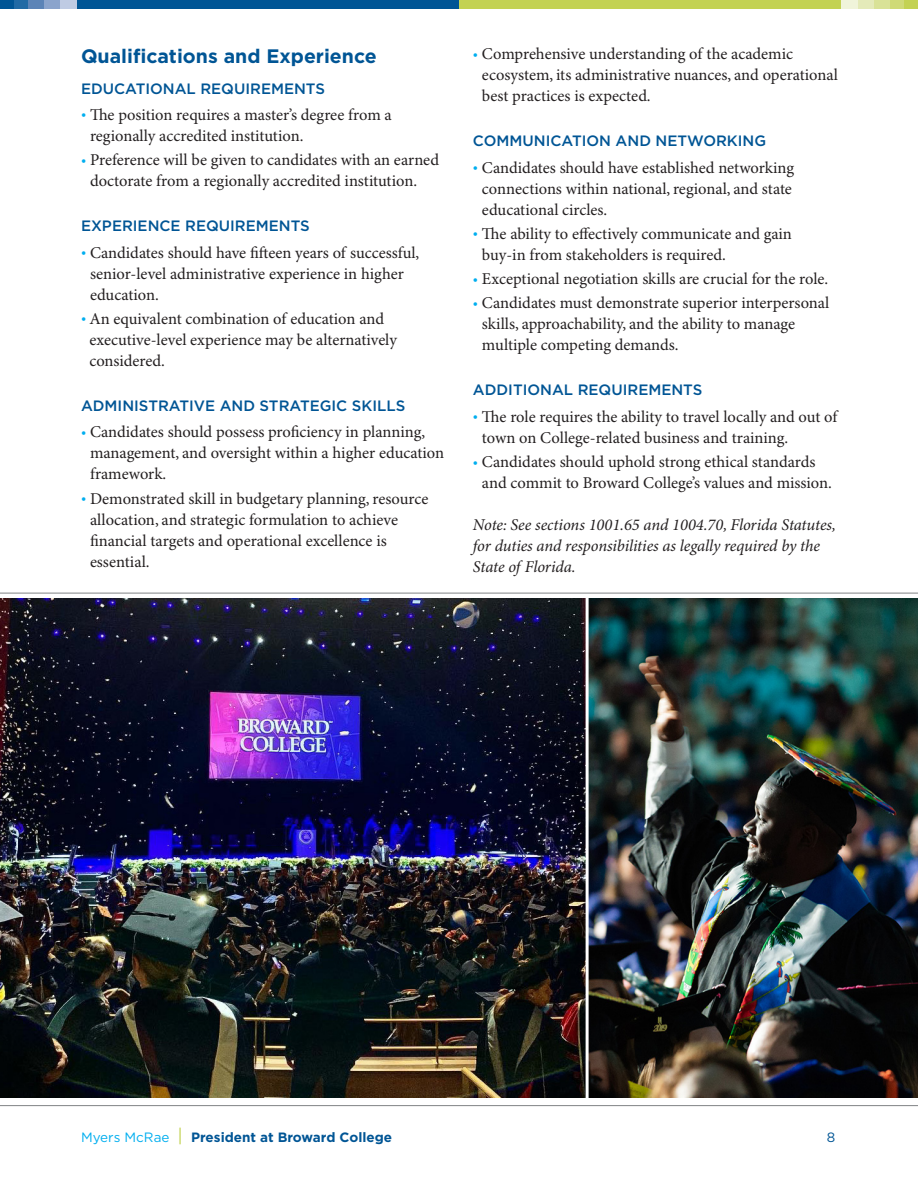
<style>
.page{position:relative;width:918px;height:1188px;background:#fff}
.page>*{position:absolute;margin:0;border:0;box-sizing:border-box;transform-origin:0 0}
.t1{font:700 19.5px "Gotham";color:#005595}
.t2{font:16.5px/21px "Minion Pro";color:#231f20}
.t3{font:italic 16.5px/21px "Minion Pro";letter-spacing:-.01em;color:#231f20}
.t4{font:500 15px "Gotham";color:#005595}
.t5{font:700 13.5px "Gotham";color:#005595}
.t6{font:13.5px "Gotham";color:#005595}
.s1{font-size:13.5px;color:#00aeef}
.s2{font-weight:400;color:#00aeef}
.s3{font-weight:400;font-size:18px;color:#c3d253}
</style>
<div class="page">
<div style="left:0;top:0;width:783px;height:9px;background:#005595"></div>
<div style="left:14px;top:0;width:61px;height:9px;background:#216aa5"></div>
<div style="left:29px;top:0;width:16px;height:9px;background:#5c84b7"></div>
<div style="left:45px;top:0;width:16px;height:9px;background:#8ba4cc"></div>
<div style="left:61px;top:0;width:16px;height:9px;background:#bfcbe3"></div>
<div style="left:459px;top:0;width:459px;height:9px;background:#c3d253"></div>
<div style="left:843px;top:0;width:61px;height:9px;background:#cfda77"></div>
<div style="left:873px;top:0;width:16px;height:9px;background:#d9e297"></div>
<div style="left:857px;top:0;width:16px;height:9px;background:#e4eab9"></div>
<div style="left:841px;top:0;width:16px;height:9px;background:#f0f4da"></div>
<svg style="left:0;top:592px;width:918px;height:514px"></svg>
<img style="left:0;top:598px;width:918px;height:499px">
<hr style="left:586px;top:596px;width:3px;height:506px;background:#fff">
<p class="t1" style="left:81px;top:43px;width:297px">Qualifications and Experience</p>
<p class="t4" style="left:81px;top:78px;width:246px">EDUCATIONAL REQUIREMENTS</p>
<p class="t2" style="left:90px;top:105px;width:303px;text-indent:-9px"><span class="s1">•</span> The position requires a master’s degree from a regionally accredited institution.</p>
<p class="t2" style="left:90px;top:150px;width:351px;text-indent:-9px"><span class="s1">•</span> Preference will be given to candidates with an earned doctorate from a regionally accredited institution.</p>
<p class="t4" style="left:81px;top:216px;width:230px">EXPERIENCE REQUIREMENTS</p>
<p class="t2" style="left:90px;top:243px;width:331px;text-indent:-9px"><span class="s1">•</span> Candidates should have fifteen years of successful, senior-level administrative experience in higher education.</p>
<p class="t2" style="left:89px;top:309px;width:309px;text-indent:-8px"><span class="s1">•</span> An equivalent combination of education and executive-level experience may be alternatively considered.</p>
<p class="t4" style="left:81px;top:396px;width:326px">ADMINISTRATIVE AND STRATEGIC SKILLS</p>
<p class="t2" style="left:90px;top:422px;width:356px;text-indent:-9px"><span class="s1">•</span> Candidates should possess proficiency in planning, management, and oversight within a higher education framework.</p>
<p class="t2" style="left:90px;top:488px;width:340px;text-indent:-9px"><span class="s1">•</span> Demonstrated skill in budgetary planning, resource allocation, and strategic formulation to achieve financial targets and operational excellence is essential.</p>
<p class="t2" style="left:482px;top:44px;width:357px;text-indent:-9px"><span class="s1">•</span> Comprehensive understanding of the academic ecosystem, its administrative nuances, and operational best practices is expected.</p>
<p class="t4" style="left:473px;top:131px;width:295px">COMMUNICATION AND NETWORKING</p>
<p class="t2" style="left:482px;top:158px;width:314px;text-indent:-9px"><span class="s1">•</span> Candidates should have established networking connections within national, regional, and state educational circles.</p>
<p class="t2" style="left:482px;top:224px;width:312px;text-indent:-9px"><span class="s1">•</span> The ability to effectively communicate and gain buy-in from stakeholders is required.</p>
<p class="t2" style="left:473px;top:269px;width:357px"><span class="s1">•</span> Exceptional negotiation skills are crucial for the role.</p>
<p class="t2" style="left:482px;top:293px;width:349px;text-indent:-9px"><span class="s1">•</span> Candidates must demonstrate superior interpersonal skills, approachability, and the ability to manage multiple competing demands.</p>
<p class="t4" style="left:473px;top:380px;width:231px">ADDITIONAL REQUIREMENTS</p>
<p class="t2" style="left:482px;top:407px;width:357px;text-indent:-9px"><span class="s1">•</span> The role requires the ability to travel locally and out of town on College-related business and training.</p>
<p class="t2" style="left:482px;top:452px;width:352px;text-indent:-9px"><span class="s1">•</span> Candidates should uphold strong ethical standards and commit to Broward College’s values and mission.</p>
<p class="t3" style="left:473px;top:515px;width:364px">Note: See sections 1001.65 and 1004.70, Florida Statutes, for duties and responsibilities as legally required by the<br>State of Florida.</p>
<p class="t5" style="left:81px;top:1128px;width:313px"><span class="s2">Myers McRae</span> <span class="s3">|</span> President at Broward College</p>
<p class="t6" style="left:827px;top:1128px;width:10px">8</p>
</div>
